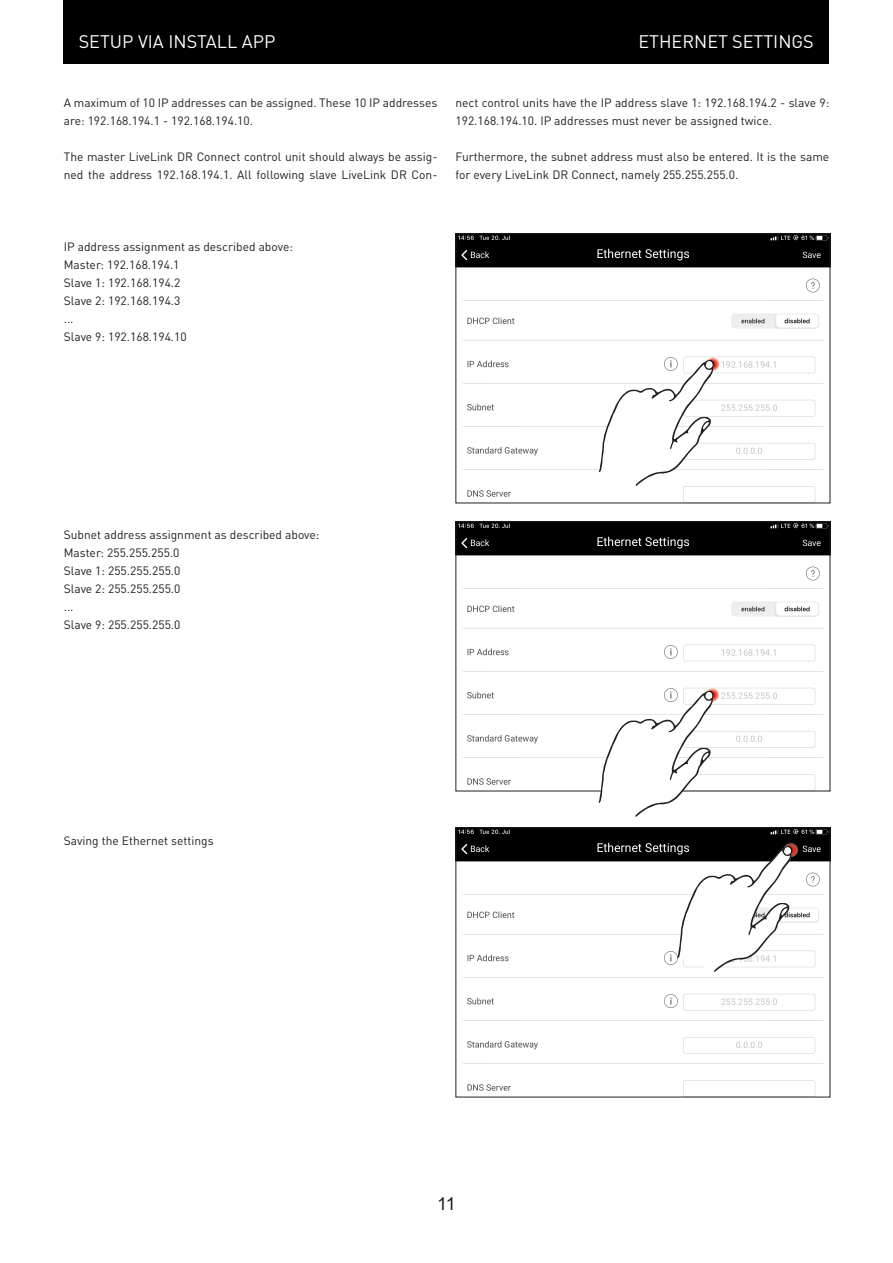
<style>
.page{position:relative;width:893px;height:1263px;background:#fff}
.page>*{position:absolute;margin:0;border:0;box-sizing:border-box;transform-origin:0 0}
.Orientierungspfad{font:18px "DIN Pro";color:#fefcfd}
.t1{font:18px "Arial";color:#231f20}
.Normale_Schrift{font:12px/18px "DIN Pro";color:#231f20}
</style>
<div class="page">
<div style="left:64px;top:0;width:765px;height:64px;background:#000001"></div>
<img style="left:457px;top:235px;width:371px;height:266px">
<div style="left:455px;top:233px;width:375px;height:270px;border:1px solid #231f20"></div>
<svg style="left:704px;top:356px;width:16px;height:15px"></svg>
<svg style="left:599px;top:359px;width:115px;height:127px"></svg>
<img style="left:457px;top:523px;width:371px;height:266px">
<div style="left:455px;top:521px;width:375px;height:270px;border:1px solid #231f20"></div>
<svg style="left:704px;top:687px;width:16px;height:15px"></svg>
<svg style="left:598px;top:689px;width:116px;height:128px"></svg>
<img style="left:457px;top:829px;width:371px;height:266px">
<div style="left:455px;top:827px;width:375px;height:270px;border:1px solid #231f20"></div>
<svg style="left:783px;top:842px;width:15px;height:15px"></svg>
<svg style="left:677px;top:845px;width:116px;height:127px"></svg>
<p class="Orientierungspfad" style="left:79px;top:28px;width:198px">SETUP VIA INSTALL APP</p>
<p class="Orientierungspfad" style="left:638px;top:28px;width:177px">ETHERNET SETTINGS</p>
<p class="Normale_Schrift" style="left:64px;top:93px;width:375px">A maximum of 10 IP addresses can be assigned. These 10 IP addresses are: 192.168.194.1 - 192.168.194.10.</p>
<p class="Normale_Schrift" style="left:64px;top:147px;width:375px">The master LiveLink DR Connect control unit should always be assig&shy;ned the address 192.168.194.1. All following slave LiveLink DR Con-</p>
<p class="Normale_Schrift" style="left:455px;top:93px;width:375px">nect control units have the IP address slave 1: 192.168.194.2 - slave 9:<br>192.168.194.10. IP addresses must never be assigned twice.</p>
<p class="Normale_Schrift" style="left:455px;top:147px;width:375px">Furthermore, the subnet address must also be entered. It is the same for every LiveLink DR Connect, namely 255.255.255.0.</p>
<p class="Normale_Schrift" style="left:64px;top:237px;width:231px">IP address assignment as described above:</p>
<p class="Normale_Schrift" style="left:64px;top:255px;width:117px">Master: 192.168.194.1</p>
<p class="Normale_Schrift" style="left:64px;top:273px;width:118px">Slave 1: 192.168.194.2</p>
<p class="Normale_Schrift" style="left:64px;top:291px;width:118px">Slave 2: 192.168.194.3</p>
<p class="Normale_Schrift" style="left:64px;top:309px;width:11px">...</p>
<p class="Normale_Schrift" style="left:64px;top:327px;width:124px">Slave 9: 192.168.194.10</p>
<p class="Normale_Schrift" style="left:64px;top:525px;width:257px">Subnet address assignment as described above:</p>
<p class="Normale_Schrift" style="left:64px;top:543px;width:117px">Master: 255.255.255.0</p>
<p class="Normale_Schrift" style="left:64px;top:561px;width:118px">Slave 1: 255.255.255.0</p>
<p class="Normale_Schrift" style="left:64px;top:579px;width:118px">Slave 2: 255.255.255.0</p>
<p class="Normale_Schrift" style="left:64px;top:597px;width:11px">...</p>
<p class="Normale_Schrift" style="left:64px;top:615px;width:118px">Slave 9: 255.255.255.0</p>
<p class="Normale_Schrift" style="left:64px;top:831px;width:151px">Saving the Ethernet settings</p>
<h1 class="t1" style="left:437px;top:1191px;width:20px">11</h1>
</div>
